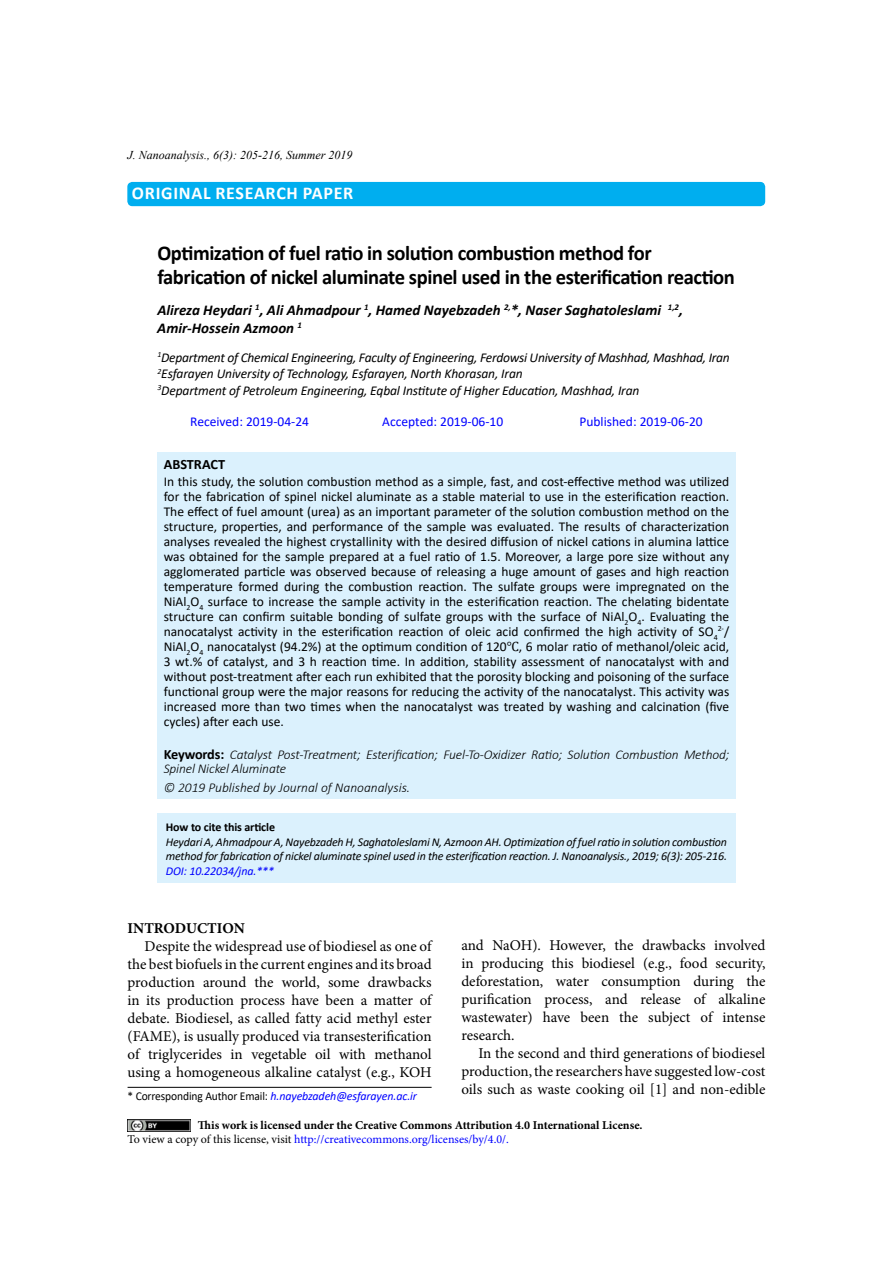
<style>
.page{position:relative;width:893px;height:1263px;background:#fff}
.page>*{position:absolute;margin:0;border:0;box-sizing:border-box;transform-origin:0 0}
.t1{font:700 21px/24px "Calibri";letter-spacing:-.02em;color:#000}
.t2{font:700 19.5px "Calibri";letter-spacing:.04em;color:#fff}
.t3{font:700 18px "Calibri";letter-spacing:.04em;color:#fff}
.t4{font:15px/18px "Minion Pro";letter-spacing:-.005em;color:#000;text-align:justify}
.t5{font:italic 700 15px/18px "Calibri";color:#000}
.t6{font:700 15px "Minion Pro";color:#000}
.t7{font:700 14.25px "Calibri";color:#000}
.t8{font:13.5px/15px "Calibri";color:#000;text-align:justify}
.t9{font:italic 13.5px/16.5px "Calibri";letter-spacing:-.01em;color:#000}
.t10{font:italic 300 13.5px/14.5px "Calibri";letter-spacing:-.01em;color:#000}
.t11{font:13.5px "Calibri";color:#00f}
.t12{font:italic 12px/14.4px "Calibri";letter-spacing:-.015em;color:#000}
.t13{font:700 12px/14.4px "Minion Pro";color:#000}
.t14{font:italic 12px "Calibri";letter-spacing:-.01em;color:#00f}
.t15{font:italic 12px "Times New Roman";color:#000}
.t16{font:700 12px "Calibri";letter-spacing:-.01em;color:#000}
.t17{font:7.8px "Calibri";color:#000}
.s1{font-size:13.5px}
.s2{font-family:"Cambria Math"}
.s3{font-weight:700;font-style:normal;font-size:14.25px}
.s4{font-style:normal;color:#000}
.s5{font-weight:400}
.s6{font-weight:400;color:#00f}
</style>
<div class="page">
<div style="left:157px;top:452px;width:579px;height:347px;background:#dbf1fd"></div>
<div style="left:157px;top:814px;width:579px;height:69px;background:#dbf1fd"></div>
<div style="left:128px;top:183px;width:636px;height:22px;background:#00aeef;border-radius:4px"></div>
<div style="left:127px;top:182px;width:638px;height:24px;border:2px solid #00aeef;border-radius:4px"></div>
<img style="left:128px;top:1120px;width:62px;height:11px">
<hr style="left:128px;top:1087px;width:304px;height:1px;background:#000">
<p class="t15" style="left:128px;top:147px;width:226px">J. Nanoanalysis., 6(3): 205-216, Summer 2019</p>
<h2 class="t2" style="left:165px;top:178px;width:166px">RESEARCH ARTICLE</h2>
<h3 class="t3" style="left:132px;top:180px;width:223px">ORIGINAL RESEARCH PAPER</h3>
<h1 class="t1" style="left:157px;top:240px;width:579px">Optimization of fuel ratio in solution combustion method for fabrication of nickel aluminate spinel used in the esterification reaction</h1>
<p class="t5" style="left:157px;top:301px;width:527px">Alireza Heydari <sup>1</sup>, Ali Ahmadpour <sup>1</sup>, Hamed Nayebzadeh <sup>2,</sup>*, Naser Saghatoleslami <sup>1,2</sup>,<br>Amir-Hossein Azmoon <sup>1</sup></p>
<p class="t9" style="left:157px;top:348px;width:574px"><sup>1</sup>Department of Chemical Engineering, Faculty of Engineering, Ferdowsi University of Mashhad, Mashhad, Iran<br><sup>2</sup>Esfarayen University of Technology, Esfarayen, North Khorasan, Iran<br><sup>3</sup>Department of Petroleum Engineering, Eqbal Institute of Higher Education, Mashhad, Iran</p>
<p class="t11" style="left:190px;top:412px;width:120px">Received: 2019-04-24</p>
<p class="t11" style="left:382px;top:412px;width:122px">Accepted: 2019-06-10</p>
<p class="t11" style="left:579px;top:412px;width:125px">Published: 2019-06-20</p>
<p class="t7" style="left:164px;top:454px;width:63px">ABSTRACT</p>
<p class="t8" style="left:164px;top:474px;width:567px">In this study, the solution combustion method as a simple, fast, and cost-effective method was utilized for the fabrication of spinel nickel aluminate as a stable material to use in the esterification reaction.<br>The effect of fuel amount (urea) as an important parameter of the solution combustion method on the structure, properties, and performance of the sample was evaluated. The results of characterization analyses revealed the highest crystallinity with the desired diffusion of nickel cations in alumina lattice was obtained for the sample prepared at a fuel ratio of 1.5. Moreover, a large pore size without any agglomerated particle was observed because of releasing a huge amount of gases and high reaction temperature formed during the combustion reaction. The sulfate groups were impregnated on the NiAl<sub>2</sub>O<sub>4</sub> surface to increase the sample activity in the esterification reaction. The chelating bidentate structure can confirm suitable bonding of sulfate groups with the surface of NiAl<sub>2</sub>O<sub>4</sub>. Evaluating the nanocatalyst activity in the esterification reaction of oleic acid confirmed the high activity of SO<sub>4</sub></p>
<p class="t17" style="left:718px;top:623px;width:13px">2-<span class="s1">/</span></p>
<p class="t8" style="left:164px;top:639px;width:567px">NiAl<sub>2</sub>O<sub>4</sub> nanocatalyst (94.2%) at the optimum condition of 120<span class="s2">℃</span>, 6 molar ratio of methanol/oleic acid, 3 wt.% of catalyst, and 3 h reaction time. In addition, stability assessment of nanocatalyst with and without post-treatment after each run exhibited that the porosity blocking and poisoning of the surface functional group were the major reasons for reducing the activity of the nanocatalyst. This activity was increased more than two times when the nanocatalyst was treated by washing and calcination (five cycles) after each use.</p>
<p class="t10" style="left:164px;top:747px;width:567px"><span class="s3">Keywords:</span> Catalyst Post-Treatment; Esterification; Fuel-To-Oxidizer Ratio; Solution Combustion Method;<br>Spinel Nickel Aluminate</p>
<p class="t10" style="left:164px;top:780px;width:248px">© 2019 Published by Journal of Nanoanalysis.</p>
<p class="t16" style="left:166px;top:819px;width:111px">How to cite this article</p>
<p class="t12" style="left:166px;top:834px;width:563px">Heydari A, Ahmadpour A, Nayebzadeh H, Saghatoleslami N, Azmoon AH. Optimization of fuel ratio in solution combustion method for fabrication of nickel aluminate spinel used in the esterification reaction. J. Nanoanalysis., 2019; 6(3): 205-216.</p>
<p class="t14" style="left:166px;top:862px;width:110px">DOI: 10.22034/jna.***</p>
<p class="t6" style="left:128px;top:917px;width:119px">INTRODUCTION</p>
<p class="t4" style="left:128px;top:937px;width:306px;text-indent:17px">Despite the widespread use of biodiesel as one of the best biofuels in the current engines and its broad production around the world, some drawbacks in its production process have been a matter of debate. Biodiesel, as called fatty acid methyl ester (FAME), is usually produced via transesterification of triglycerides in vegetable oil with methanol using a homogeneous alkaline catalyst (e.g., KOH</p>
<p class="t4" style="left:461px;top:936px;width:306px">and NaOH). However, the drawbacks involved in producing this biodiesel (e.g., food security, deforestation, water consumption during the purification process, and release of alkaline wastewater) have been the subject of intense research.</p>
<p class="t4" style="left:461px;top:1044px;width:306px;text-indent:17px">In the second and third generations of biodiesel production, the researchers have suggested low-cost oils such as waste cooking oil [1] and non-edible</p>
<p class="t14" style="left:128px;top:1087px;width:291px"><span class="s4">* Corresponding Author Email:</span> h.nayebzadeh@esfarayen.ac.ir</p>
<p class="t13" style="left:128px;top:1118px;width:516px;text-indent:70px">This work is licensed under the Creative Commons Attribution 4.0 International License.<br><span class="s5">To view a copy of this license, visit</span> <span class="s6">http://creativecommons.org/licenses/by/4.0/.</span></p>
</div>
